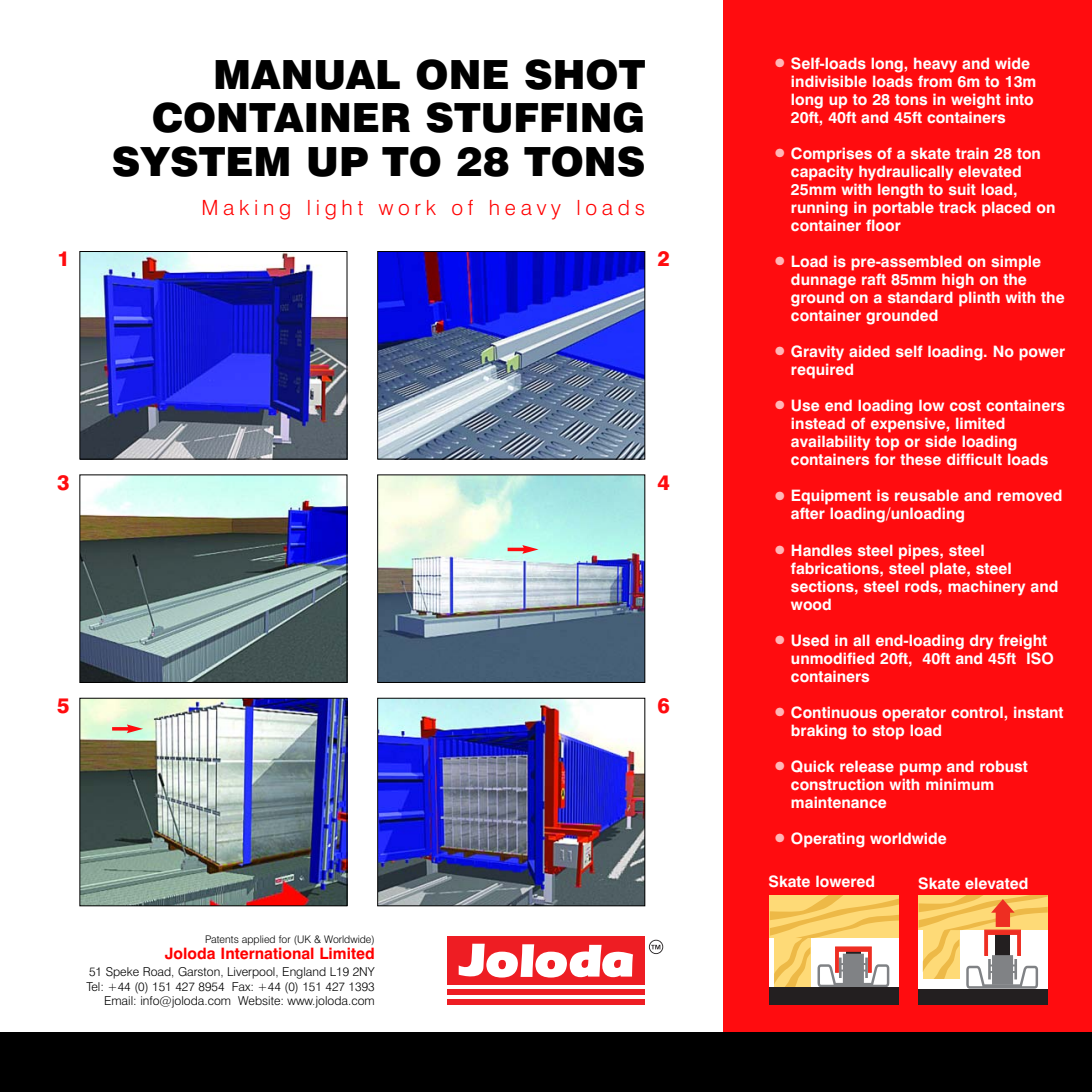
<style>
.page{position:relative;width:1092px;height:1092px;background:#fff}
.page>*{position:absolute;margin:0;border:0;box-sizing:border-box;transform-origin:0 0}
.t1{font:900 40.25px/43.8px "Swiss 721 BT";color:#000;text-align:right}
.t2{font:300 21px "Swiss 721 BT";letter-spacing:.225em;color:#f00}
.t3{font:800 21px "Swiss 721 BT";color:#ff0c0f}
.t4{font:700 15.75px/18px "Swiss 721 BT";color:#fff}
.t5{font:700 15.75px "Swiss 721 BT";color:#f00}
.t6{font:300 12.25px/14.7px "Swiss 721 BT";color:#000;text-align:right}
.t7{font:300 10.5px "Swiss 721 BT";color:#000}
.s1{font-size:29.75px;color:#ffb6b7}
</style>
<div class="page">
<div style="left:723px;top:0;width:368px;height:1076px;background:#ff0c0f"></div>
<div style="left:0;top:1032px;width:1091px;height:59px;background:#000"></div>
<div style="left:446px;top:935px;width:198px;height:49px;background:#ee1d23"></div>
<div style="left:446px;top:988px;width:198px;height:6px;background:#ee1d23"></div>
<div style="left:446px;top:998px;width:198px;height:6px;background:#ee1d23"></div>
<svg style="left:458px;top:943px;width:175px;height:35px"></svg>
<svg style="left:649px;top:939px;width:14px;height:15px"></svg>
<div style="left:769px;top:987px;width:129px;height:17px;background:#231f20"></div>
<svg style="left:769px;top:895px;width:129px;height:92px;background:#edce8e"></svg>
<div style="left:918px;top:988px;width:129px;height:16px;background:#231f20"></div>
<svg style="left:918px;top:895px;width:129px;height:93px;background:#e8c995"></svg>
<img style="left:81px;top:253px;width:264px;height:204px">
<div style="left:79px;top:251px;width:268px;height:208px;border:1px solid #000"></div>
<img style="left:379px;top:253px;width:264px;height:204px">
<div style="left:377px;top:251px;width:268px;height:208px;border:1px solid #000"></div>
<img style="left:81px;top:476px;width:264px;height:205px">
<div style="left:79px;top:474px;width:268px;height:209px;border:1px solid #000"></div>
<img style="left:379px;top:476px;width:264px;height:205px">
<div style="left:377px;top:474px;width:268px;height:209px;border:1px solid #000"></div>
<img style="left:81px;top:699px;width:264px;height:205px">
<div style="left:79px;top:697px;width:268px;height:209px;border:1px solid #000"></div>
<img style="left:379px;top:699px;width:264px;height:205px">
<div style="left:377px;top:697px;width:268px;height:209px;border:1px solid #000"></div>
<hr style="left:112px;top:727px;width:18px;height:3px;background:#ff0c0f">
<svg style="left:127px;top:724px;width:16px;height:9px"></svg>
<svg style="left:507px;top:547px;width:15px;height:4px"></svg>
<svg style="left:522px;top:545px;width:16px;height:8px"></svg>
<h2 class="t3" style="left:57px;top:251px;width:14px">1</h2>
<h1 class="t1" style="left:112px;top:56px;width:535px">MANUAL ONE SHOT<br>CONTAINER STUFFING<br>SYSTEM UP TO 28 TONS</h1>
<h2 class="t2" style="left:201px;top:200px;width:445px">Making light work of heavy loads</h2>
<h2 class="t3" style="left:657px;top:251px;width:14px">2</h2>
<h2 class="t3" style="left:57px;top:474px;width:14px">3</h2>
<h2 class="t3" style="left:57px;top:697px;width:14px">5</h2>
<h2 class="t3" style="left:657px;top:474px;width:14px">4</h2>
<h2 class="t3" style="left:657px;top:697px;width:14px">6</h2>
<p class="t4" style="left:791px;top:56px;width:247px;text-indent:-20px"><span class="s1">•</span>Self-loads long, heavy and wide indivisible loads from 6m to 13m long up to 28 tons in weight into<br>20ft, 40ft and 45ft containers</p>
<p class="t4" style="left:791px;top:146px;width:266px;text-indent:-20px"><span class="s1">•</span>Comprises of a skate train 28 ton capacity hydraulically elevated<br>25mm with length to suit load, running in portable track placed on container floor</p>
<p class="t4" style="left:791px;top:254px;width:275px;text-indent:-20px"><span class="s1">•</span>Load is pre-assembled on simple dunnage raft 85mm high on the ground on a standard plinth with the container grounded</p>
<p class="t4" style="left:791px;top:344px;width:276px;text-indent:-20px"><span class="s1">•</span>Gravity aided self loading. No power required</p>
<p class="t4" style="left:791px;top:398px;width:275px;text-indent:-20px"><span class="s1">•</span> Use end loading low cost containers instead of expensive, limited availability top or side loading containers for these difficult loads</p>
<p class="t4" style="left:791px;top:488px;width:273px;text-indent:-20px"><span class="s1">•</span>Equipment is reusable and removed after loading/unloading</p>
<p class="t4" style="left:791px;top:542px;width:269px;text-indent:-20px"><span class="s1">•</span>Handles steel pipes, steel fabrications, steel plate, steel sections, steel rods, machinery and wood</p>
<p class="t4" style="left:791px;top:632px;width:264px;text-indent:-20px"><span class="s1">•</span> Used in all end-loading dry freight unmodified 20ft, 40ft and 45ft ISO containers</p>
<p class="t4" style="left:791px;top:704px;width:274px;text-indent:-20px"><span class="s1">•</span>Continuous operator control, instant braking to stop load</p>
<p class="t4" style="left:791px;top:758px;width:238px;text-indent:-20px"><span class="s1">•</span>Quick release pump and robust construction with minimum maintenance</p>
<p class="t4" style="left:771px;top:831px;width:177px"><span class="s1">•</span>Operating worldwide</p>
<p class="t4" style="left:768px;top:874px;width:108px">Skate lowered</p>
<p class="t4" style="left:918px;top:875px;width:112px">Skate elevated</p>
<p class="t7" style="left:205px;top:935px;width:171px">Patents applied for (UK &amp; Worldwide)</p>
<p class="t5" style="left:165px;top:948px;width:211px">Joloda International Limited</p>
<p class="t6" style="left:86px;top:965px;width:290px">51 Speke Road, Garston, Liverpool, England L19 2NY<br>Tel: +44 (0) 151 427 8954 Fax: +44 (0) 151 427 1393<br>Email: info@joloda.com Website: www.joloda.com</p>
</div>
